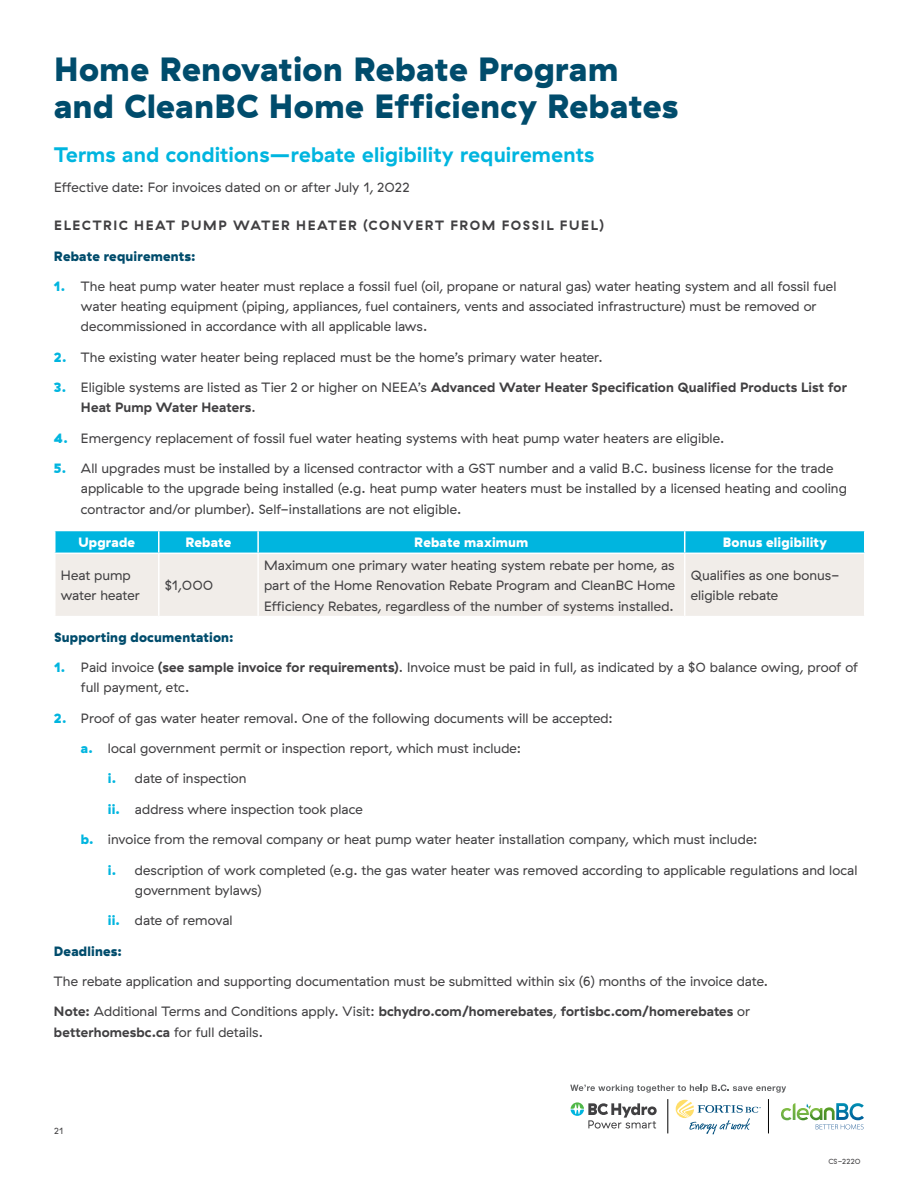
<style>
.page{position:relative;width:918px;height:1188px;background:#fff}
.page>*{position:absolute;margin:0;border:0;box-sizing:border-box;transform-origin:0 0}
.t1{font:900 33.6px/36.9px "GT Haptik";letter-spacing:.01em;color:#004c6c}
.t2{font:700 21px "GT Haptik";letter-spacing:.01em;color:#00b5df}
.t3{font:13.5px/20.2px "GT Haptik";letter-spacing:.005em;color:#414042}
.t4{font:700 13.5px/20.2px "GT Haptik";letter-spacing:.01em;color:#414042}
.t5{font:900 13.5px "GT Haptik";letter-spacing:.01em;color:#004c6c}
.t6{font:700 13.5px "GT Haptik";letter-spacing:.12em;color:#414042}
.t7{font:900 13.5px "GT Haptik";letter-spacing:.01em;color:#fff}
.t8{font:9px "GT Haptik";color:#414042}
.t9{font:7.5px "GT Haptik";letter-spacing:.025em;color:#414042}
.s1{font-weight:900;color:#00b5df}
.s2{font-weight:400}
.s3{font-weight:700}
</style>
<div class="page">
<svg style="left:570px;top:1084px;width:216px;height:9px"></svg>
<svg style="left:676px;top:1100px;width:85px;height:34px"></svg>
<hr style="left:668px;top:1099px;width:1px;height:34px;background:#000">
<hr style="left:768px;top:1099px;width:1px;height:34px;background:#000">
<svg style="left:571px;top:1102px;width:86px;height:27px"></svg>
<svg style="left:781px;top:1103px;width:83px;height:26px"></svg>
<div style="left:56px;top:554px;width:808px;height:62px;background:#f1ede9"></div>
<svg style="left:55px;top:531px;width:809px;height:22px;background:#09b7e0"></svg>
<hr style="left:158px;top:554px;width:2px;height:62px;background:#fff">
<hr style="left:257px;top:554px;width:2px;height:62px;background:#fff">
<hr style="left:684px;top:554px;width:1px;height:62px;background:#fff">
<h1 class="t1" style="left:54px;top:51px;width:626px">Home Renovation Rebate Program and CleanBC Home Efficiency Rebates</h1>
<h2 class="t2" style="left:54px;top:141px;width:542px">Terms and conditions—rebate eligibility requirements</h2>
<p class="t3" style="left:54px;top:178px;width:357px">Effective date: For invoices dated on or after July 1, 2022</p>
<p class="t6" style="left:54px;top:217px;width:551px">ELECTRIC HEAT PUMP WATER HEATER (CONVERT FROM FOSSIL FUEL)</p>
<p class="t5" style="left:54px;top:247px;width:143px">Rebate requirements:</p>
<p class="t3" style="left:81px;top:276px;width:757px;text-indent:-27px"><span class="s1">1.</span> The heat pump water heater must replace a fossil fuel (oil, propane or natural gas) water heating system and all fossil fuel water heating equipment (piping, appliances, fuel containers, vents and associated infrastructure) must be removed or decommissioned in accordance with all applicable laws.</p>
<p class="t3" style="left:54px;top:347px;width:550px"><span class="s1">2.</span> The existing water heater being replaced must be the home’s primary water heater.</p>
<p class="t4" style="left:81px;top:377px;width:767px;text-indent:-27px"><span class="s1">3.</span> <span class="s2">Eligible systems are listed as Tier 2 or higher on NEEA’s</span> Advanced Water Heater Specification Qualified Products List for<br>Heat Pump Water Heaters<span class="s2">.</span></p>
<p class="t3" style="left:54px;top:428px;width:672px"><span class="s1">4.</span> Emergency replacement of fossil fuel water heating systems with heat pump water heaters are eligible.</p>
<p class="t3" style="left:81px;top:458px;width:767px;text-indent:-27px"><span class="s1">5.</span> All upgrades must be installed by a licensed contractor with a GST number and a valid B.C. business license for the trade applicable to the upgrade being installed (e.g. heat pump water heaters must be installed by a licensed heating and cooling contractor and/or plumber). Self-installations are not eligible.</p>
<p class="t7" style="left:78px;top:534px;width:58px">Upgrade</p>
<p class="t7" style="left:185px;top:534px;width:47px">Rebate</p>
<p class="t7" style="left:414px;top:534px;width:116px">Rebate maximum</p>
<p class="t7" style="left:723px;top:534px;width:106px">Bonus eligibility</p>
<p class="t3" style="left:61px;top:566px;width:81px">Heat pump water heater</p>
<p class="t3" style="left:165px;top:576px;width:50px">$1,000</p>
<p class="t3" style="left:264px;top:555px;width:413px;text-align:justify">Maximum one primary water heating system rebate per home, as part of the Home Renovation Rebate Program and CleanBC Home Efficiency Rebates, regardless of the number of systems installed.</p>
<p class="t3" style="left:691px;top:566px;width:150px">Qualifies as one bonus&shy;eligible rebate</p>
<p class="t5" style="left:54px;top:628px;width:181px">Supporting documentation:</p>
<p class="t3" style="left:81px;top:657px;width:779px;text-indent:-27px"><span class="s1">1.</span> Paid invoice <span class="s3">(see sample invoice for requirements)</span>. Invoice must be paid in full, as indicated by a $0 balance owing, proof of full payment, etc.</p>
<p class="t3" style="left:54px;top:708px;width:560px"><span class="s1">2.</span> Proof of gas water heater removal. One of the following documents will be accepted:</p>
<p class="t3" style="left:81px;top:738px;width:442px"><span class="s1">a.</span> local government permit or inspection report, which must include:</p>
<p class="t3" style="left:108px;top:769px;width:140px"><span class="s1">i.</span> date of inspection</p>
<p class="t3" style="left:108px;top:799px;width:256px"><span class="s1">ii.</span> address where inspection took place</p>
<p class="t3" style="left:81px;top:830px;width:678px"><span class="s1">b.</span> invoice from the removal company or heat pump water heater installation company, which must include:</p>
<p class="t3" style="left:135px;top:860px;width:724px;text-indent:-27px"><span class="s1">i.</span> description of work completed (e.g. the gas water heater was removed according to applicable regulations and local government bylaws)</p>
<p class="t3" style="left:108px;top:911px;width:126px"><span class="s1">ii.</span> date of removal</p>
<p class="t5" style="left:54px;top:942px;width:69px">Deadlines:</p>
<p class="t3" style="left:54px;top:971px;width:716px">The rebate application and supporting documentation must be submitted within six (6) months of the invoice date.</p>
<p class="t4" style="left:54px;top:1002px;width:698px">Note: <span class="s2">Additional Terms and Conditions apply. Visit:</span> bchydro.com/homerebates<span class="s2">,</span> fortisbc.com/homerebates <span class="s2">or </span>betterhomesbc.ca <span class="s2">for full details.</span></p>
<p class="t8" style="left:54px;top:1126px;width:11px">21</p>
<p class="t9" style="left:828px;top:1157px;width:34px">CS-2220</p>
</div>
